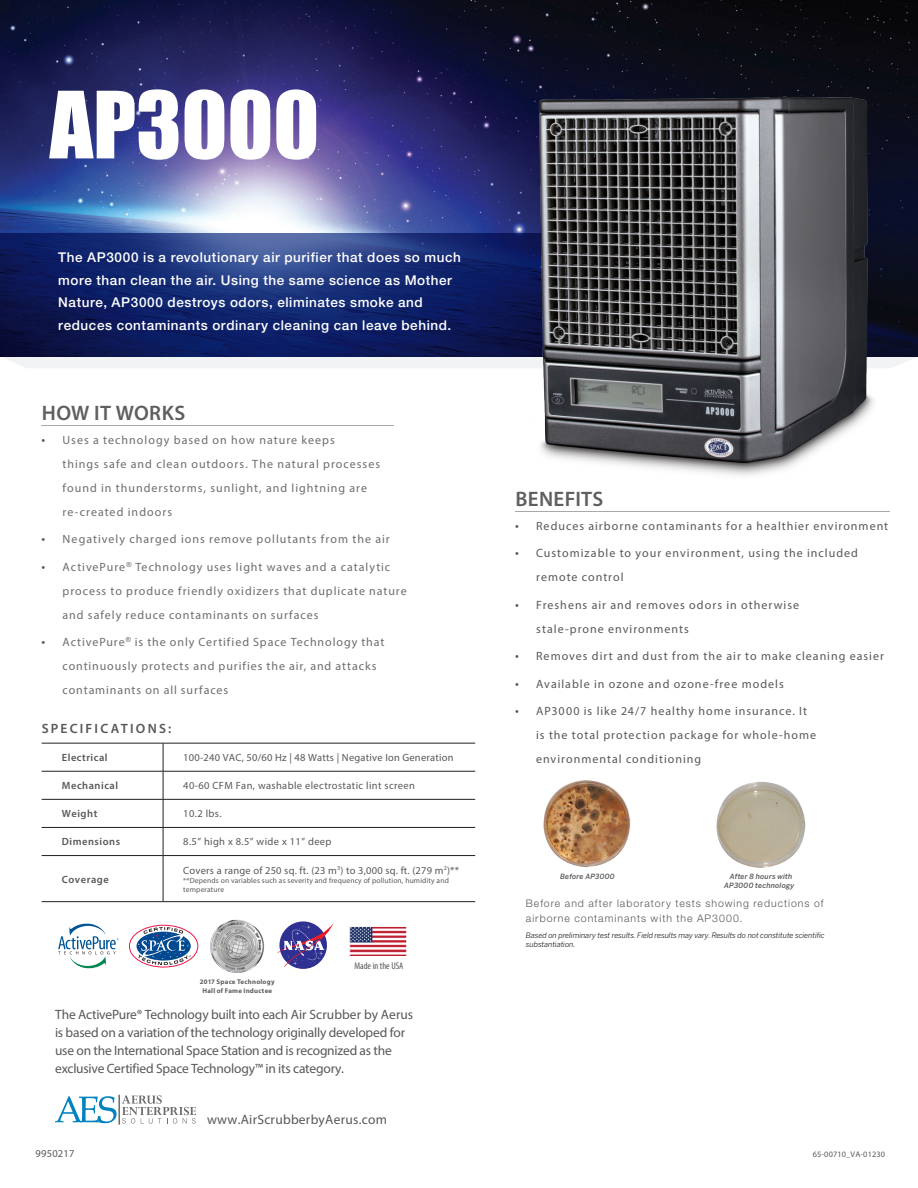
<style>
.page{position:relative;width:918px;height:1188px;background:#fff}
.page>*{position:absolute;margin:0;border:0;box-sizing:border-box;transform-origin:0 0}
.t1{font:85.65px "Impact";color:#fff}
.t2{font:600 21px "Myriad Pro";letter-spacing:.02em;color:#5f5f62}
.t3{font:13.5px/18px "Myriad Pro";letter-spacing:-.015em;color:#57585a}
.t4{font:500 13.5px/22.5px "Helvetica Neue LT Std";letter-spacing:.04em;color:#fff}
.t5{font:13.5px "Myriad Pro";letter-spacing:.02em;color:#57585a}
.t6{font:600 13.5px "Myriad Pro";letter-spacing:.165em;color:#57585a}
.t7{font:12px/24px "Myriad Pro";letter-spacing:.08em;color:#6c6d70}
.t8{font:12px/24px "Myriad Pro";letter-spacing:.08em;color:#57585a}
.t9{font:10.5px "Myriad Pro";letter-spacing:.02em;color:#57585a}
.t10{font:300 10.5px/15px "Helvetica Neue LT Std";letter-spacing:.095em;color:#57585a}
.t11{font:600 10.5px "Myriad Pro";letter-spacing:.05em;color:#57585a}
.t12{font:condensed 9.75px "Myriad Pro";color:#57585a}
.t13{font:8.25px "Myriad Pro";letter-spacing:.02em;color:#57585a}
.t14{font:italic 7.5px/9px "Benton Sans";letter-spacing:-.01em;color:#231f20}
.t15{font:7.5px/9px "Myriad Pro";letter-spacing:.02em;color:#57585a}
.t16{font:italic 500 7.2px/8.7px "Benton Sans";letter-spacing:.02em;color:#57585a;text-align:center}
.t17{font:700 6.9px/9.1px "Myriad Pro";letter-spacing:.03em;color:#5f5f62;text-align:center}
.s1{font-size:13.5px;color:#57585a}
.s2{font-family:"Helvetica Neue LT Std"}
.s3{font-size:13.5px}
</style>
<div class="page">
<svg style="left:0;top:356px;width:918px;height:12px"></svg>
<img style="left:0;top:0;width:918px;height:356px">
<svg style="left:0;top:233px;width:475px;height:123px;background:#16296c"></svg>
<hr style="left:42px;top:743px;width:121px;height:1px;background:#231f20">
<hr style="left:163px;top:743px;width:312px;height:1px;background:#231f20">
<hr style="left:42px;top:771px;width:121px;height:1px;background:#231f20">
<hr style="left:163px;top:771px;width:312px;height:1px;background:#231f20">
<hr style="left:42px;top:799px;width:121px;height:1px;background:#231f20">
<hr style="left:163px;top:799px;width:312px;height:1px;background:#231f20">
<hr style="left:42px;top:827px;width:121px;height:1px;background:#231f20">
<hr style="left:163px;top:827px;width:312px;height:1px;background:#231f20">
<svg style="left:163px;top:743px;width:1px;height:112px"></svg>
<hr style="left:42px;top:855px;width:121px;height:1px;background:#231f20">
<hr style="left:163px;top:855px;width:312px;height:1px;background:#231f20">
<hr style="left:163px;top:856px;width:1px;height:45px;background:#231f20">
<hr style="left:42px;top:901px;width:121px;height:1px;background:#231f20">
<hr style="left:163px;top:901px;width:312px;height:1px;background:#231f20">
<img style="left:475px;top:2px;width:439px;height:510px">
<img style="left:543px;top:780px;width:88px;height:88px">
<img style="left:716px;top:782px;width:89px;height:86px">
<hr style="left:42px;top:425px;width:352px;height:1px;background:#a8a9ad">
<svg style="left:129px;top:925px;width:69px;height:42px"></svg>
<div style="left:129px;top:925px;width:69px;height:42px;border:1px solid #ed1748;border-radius:50%"></div>
<div style="left:137px;top:932px;width:54px;height:29px;background:#014990;border-radius:50%"></div>
<svg style="left:138px;top:927px;width:53px;height:38px"></svg>
<img style="left:351px;top:928px;width:54px;height:27px">
<div style="left:349px;top:926px;width:58px;height:31px;border:1px solid #fff"></div>
<img style="left:210px;top:919px;width:55px;height:54px">
<svg style="left:279px;top:921px;width:48px;height:48px"></svg>
<svg style="left:277px;top:923px;width:57px;height:44px"></svg>
<svg style="left:58px;top:923px;width:61px;height:46px"></svg>
<svg style="left:55px;top:1095px;width:141px;height:29px"></svg>
<hr style="left:119px;top:1095px;width:1px;height:30px;background:#231f20">
<h1 class="t1" style="left:50px;top:58px;width:271px">AP3000</h1>
<p class="t4" style="left:58px;top:246px;width:404px">The AP3000 is a revolutionary air purifier that does so much more than clean the air. Using the same science as Mother Nature, AP3000 destroys odors, eliminates smoke and reduces contaminants ordinary cleaning can leave behind.</p>
<h2 class="t2" style="left:42px;top:400px;width:145px">HOW IT WORKS</h2>
<p class="t7" style="left:63px;top:428px;width:319px;text-indent:-21px"><span class="s1">•</span> Uses a technology based on how nature keeps<br>things safe and clean outdoors. The natural processes found in thunderstorms, sunlight, and lightning are re-created indoors</p>
<p class="t7" style="left:42px;top:527px;width:350px"><span class="s1">•</span> Negatively charged ions remove pollutants from the air</p>
<p class="t7" style="left:63px;top:554px;width:346px;text-indent:-21px"><span class="s1">•</span> ActivePure<sup>®</sup> Technology uses light waves and a catalytic process to produce friendly oxidizers that duplicate nature and safely reduce contaminants on surfaces</p>
<p class="t7" style="left:63px;top:630px;width:323px;text-indent:-21px"><span class="s1">•</span> ActivePure<sup>®</sup> is the only Certified Space Technology that continuously protects and purifies the air, and attacks contaminants on all surfaces</p>
<p class="t6" style="left:42px;top:720px;width:131px">SPECIFICATIONS:</p>
<p class="t11" style="left:62px;top:751px;width:47px">Electrical</p>
<p class="t9" style="left:183px;top:751px;width:272px">100-240 VAC, 50/60 Hz | 48 Watts | Negative Ion Generation</p>
<p class="t11" style="left:62px;top:779px;width:58px">Mechanical</p>
<p class="t9" style="left:183px;top:779px;width:233px">40-60 CFM Fan, washable electrostatic lint screen</p>
<p class="t11" style="left:62px;top:807px;width:37px">Weight</p>
<p class="t9" style="left:183px;top:807px;width:40px">10.2 lbs.</p>
<p class="t11" style="left:62px;top:835px;width:60px">Dimensions</p>
<p class="t9" style="left:183px;top:835px;width:150px">8.5” high x 8.5” wide x 11” deep</p>
<p class="t11" style="left:62px;top:872px;width:49px">Coverage</p>
<p class="t9" style="left:183px;top:864px;width:277px">Covers a range of 250 sq. ft. (23 m<sup>3</sup>) to 3,000 sq. ft. (279 m<sup>2</sup>)**</p>
<p class="t15" style="left:183px;top:875px;width:267px">**Depends on variables such as severity and frequency of pollution, humidity and temperature</p>
<p class="t17" style="left:200px;top:977px;width:76px">2017 Space Technology<br>Hall of Fame Inductee</p>
<p class="t12" style="left:354px;top:960px;width:51px">Made in the USA</p>
<p class="t3" style="left:55px;top:1005px;width:360px">The ActivePure® Technology built into each Air Scrubber by Aerus is based on a variation of the technology originally developed for use on the International Space Station and is recognized as the exclusive Certified Space Technology™ in its category<span class="s2">.</span></p>
<p class="t5" style="left:207px;top:1111px;width:182px">www.AirScrubberbyAerus.com</p>
<h2 class="t2" style="left:515px;top:485px;width:90px">BENEFITS</h2>
<p class="t8" style="left:515px;top:513px;width:375px"><span class="s3">•</span> Reduces airborne contaminants for a healthier environment</p>
<p class="t8" style="left:536px;top:541px;width:323px;text-indent:-21px"><span class="s3">•</span> Customizable to your environment, using the included remote control</p>
<p class="t8" style="left:536px;top:592px;width:265px;text-indent:-21px"><span class="s3">•</span> Freshens air and removes odors in otherwise stale-prone environments</p>
<p class="t8" style="left:515px;top:644px;width:370px"><span class="s3">•</span> Removes dirt and dust from the air to make cleaning easier</p>
<p class="t8" style="left:515px;top:671px;width:270px"><span class="s3">•</span> Available in ozone and ozone-free models</p>
<p class="t8" style="left:536px;top:699px;width:282px;text-indent:-21px"><span class="s3">•</span> AP3000 is like 24/7 healthy home insurance. It is the total protection package for whole-home environmental conditioning</p>
<p class="t16" style="left:560px;top:872px;width:56px">Before AP3000</p>
<p class="t16" style="left:724px;top:872px;width:72px">After 8 hours with<br>AP3000 technology</p>
<p class="t10" style="left:526px;top:896px;width:299px">Before and after laboratory tests showing reductions of airborne contaminants with the AP3000.</p>
<p class="t14" style="left:526px;top:931px;width:300px">Based on preliminary test results. Field results may vary. Results do not constitute scientific substantiation.</p>
<p class="t9" style="left:36px;top:1147px;width:40px">9950217</p>
<p class="t13" style="left:813px;top:1149px;width:74px">65-00710_VA-01230</p>
</div>
